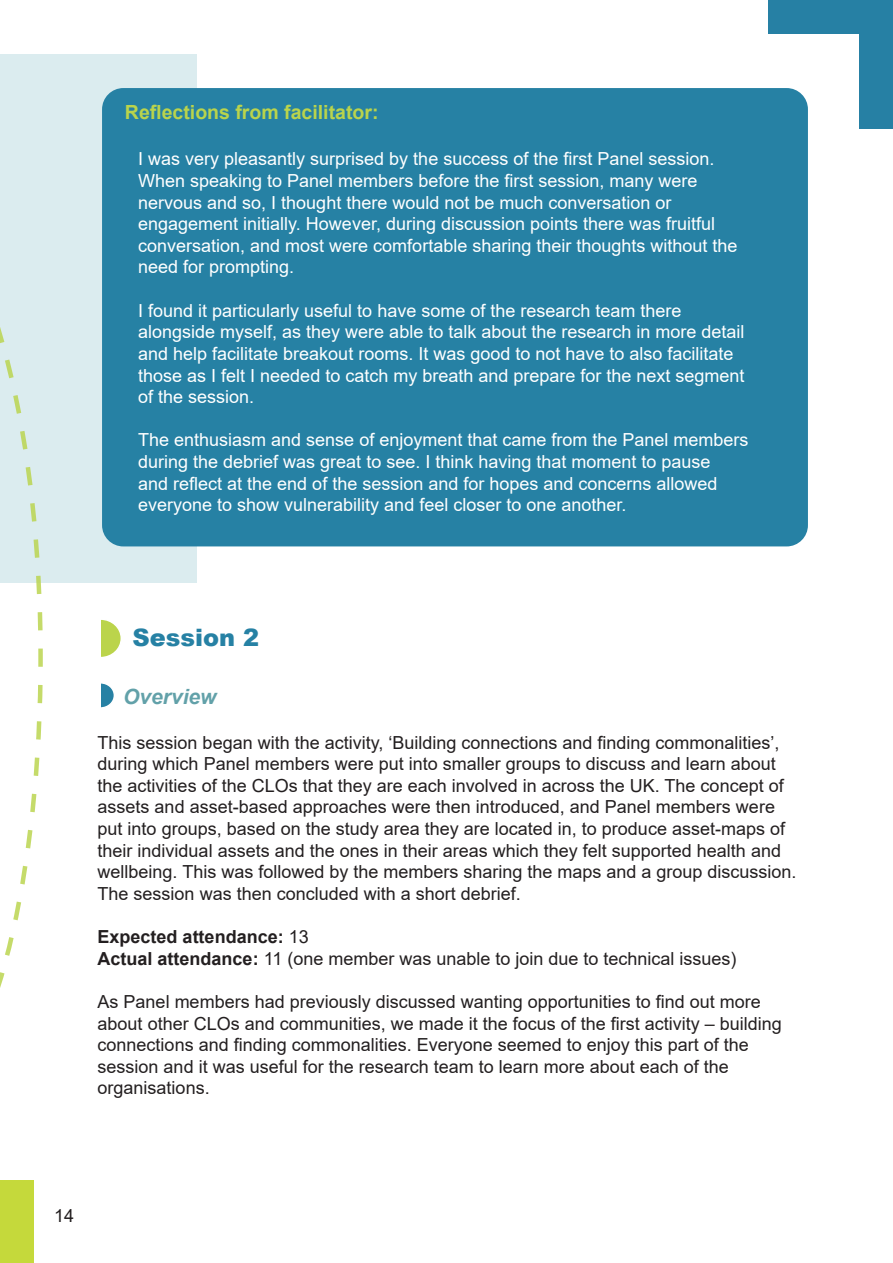
<style>
.page{position:relative;width:893px;height:1263px;background:#fff}
.page>*{position:absolute;margin:0;border:0;box-sizing:border-box;transform-origin:0 0}
.t1{font:900 24px "Arial";color:#2681a4}
.t2{font:italic 700 21px "Arial";color:#62a1a9}
.t3{font:700 19.5px "Arial";color:#bad44c}
.t4{font:18px/21.6px "Arial";color:#231f20}
.t5{font:18px/21.6px "Arial";color:#fff}
.t6{font:700 18px "Arial";color:#231f20}
.s1{font-weight:400}
.s2{font-weight:700}
</style>
<div class="page">
<div style="left:769px;top:0;width:123px;height:33px;background:#2680a4"></div>
<div style="left:860px;top:0;width:33px;height:129px;background:#2680a4"></div>
<div style="left:0;top:1180px;width:33px;height:83px;background:#c5d93b"></div>
<div style="left:0;top:54px;width:196px;height:529px;background:#dbecef"></div>
<div style="left:102px;top:88px;width:706px;height:458px;background:#2681a4;border-radius:21px"></div>
<div style="left:80px;top:619px;width:41px;height:39px;background:#bbd44b;border-radius:50%"></div>
<div style="left:79px;top:618px;width:43px;height:40px;border:2px solid #fff;border-radius:50%"></div>
<div style="left:53px;top:609px;width:48px;height:49px;background:#fff"></div>
<svg style="left:86px;top:683px;width:28px;height:25px"></svg>
<div style="left:86px;top:682px;width:29px;height:27px;border:2px solid #fff;border-radius:50%"></div>
<div style="left:68px;top:676px;width:32px;height:33px;background:#fff"></div>
<svg style="left:0;top:327px;width:43px;height:661px"></svg>
<p class="t3" style="left:125px;top:99px;width:255px">Reflections from facilitator:</p>
<p class="t5" style="left:138px;top:148px;width:601px">I was very pleasantly surprised by the success of the first Panel session.<br>When speaking to Panel members before the first session, many were nervous and so, I thought there would not be much conversation or engagement initially. However, during discussion points there was fruitful conversation, and most were comfortable sharing their thoughts without the need for prompting.</p>
<p class="t5" style="left:138px;top:299px;width:608px">I found it particularly useful to have some of the research team there alongside myself, as they were able to talk about the research in more detail and help facilitate breakout rooms. It was good to not have to also facilitate those as I felt I needed to catch my breath and prepare for the next segment of the session.</p>
<p class="t5" style="left:138px;top:429px;width:612px">The enthusiasm and sense of enjoyment that came from the Panel members during the debrief was great to see. I think having that moment to pause<br>and reflect at the end of the session and for hopes and concerns allowed everyone to show vulnerability and feel closer to one another.</p>
<p class="t1" style="left:132px;top:620px;width:128px">Session 2</p>
<p class="t2" style="left:123px;top:682px;width:95px">Overview</p>
<p class="t4" style="left:98px;top:731px;width:700px">This session began with the activity, ‘Building connections and finding commonalities’, during which Panel members were put into smaller groups to discuss and learn about the activities of the CLOs that they are each involved in across the UK. The concept of assets and asset-based approaches were then introduced, and Panel members were put into groups, based on the study area they are located in, to produce asset-maps of their individual assets and the ones in their areas which they felt supported health and wellbeing. This was followed by the members sharing the maps and a group discussion.<br>The session was then concluded with a short debrief.</p>
<p class="t6" style="left:98px;top:924px;width:213px">Expected attendance: <span class="s1">13</span></p>
<p class="t4" style="left:98px;top:947px;width:640px"><span class="s2">Actual attendance:</span> 11 (one member was unable to join due to technical issues)</p>
<p class="t4" style="left:98px;top:991px;width:686px">As Panel members had previously discussed wanting opportunities to find out more about other CLOs and communities, we made it the focus of the first activity – building connections and finding commonalities. Everyone seemed to enjoy this part of the session and it was useful for the research team to learn more about each of the organisations.</p>
<p class="t4" style="left:54px;top:1205px;width:22px">14</p>
</div>
